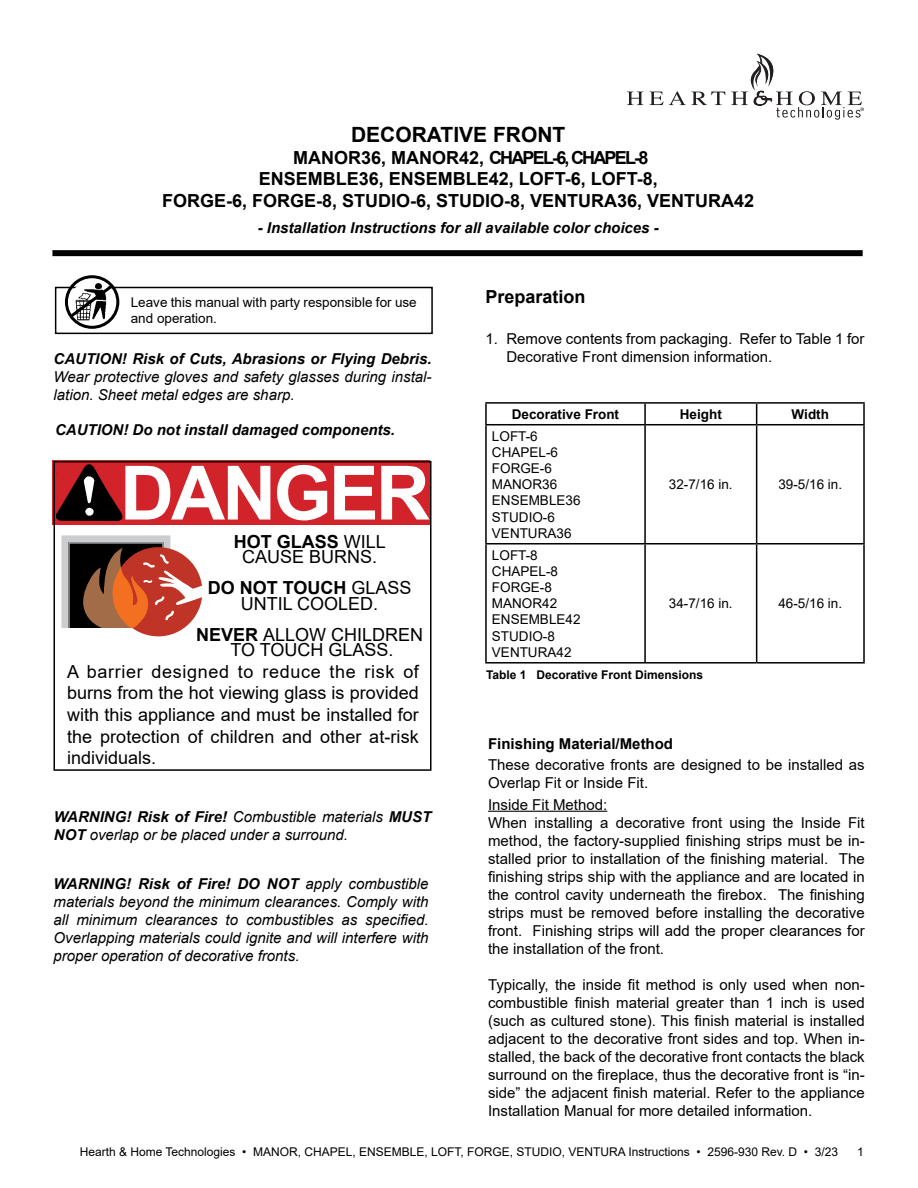
<style>
.page{position:relative;width:918px;height:1188px;background:#fff}
.page>*{position:absolute;margin:0;border:0;box-sizing:border-box;transform-origin:0 0}
.t1{font:700 75px "Arial";letter-spacing:-.04em;color:#fff}
.t2{font:700 21px "Arial";color:#000}
.t3{font:18px/21.6px "Arial";color:#000;text-align:center}
.t4{font:700 18px "Arial";color:#000}
.t5{font:15px/18px "Arial";color:#000}
.t6{font:italic 15px/18px "Arial";color:#000}
.t7{font:italic 700 15px "Arial";color:#000}
.t8{font:700 15px "Arial";color:#000}
.t9{font:13.5px/16.2px "Arial";color:#000}
.t10{font:700 13.5px "Arial";color:#000}
.t11{font:12px "Arial";color:#000}
.t12{font:700 12px "Arial";color:#000}
.s1{font-weight:700}
</style>
<div class="page">
<div style="left:52px;top:250px;width:811px;height:6px;background:#000"></div>
<div style="left:55px;top:287px;width:378px;height:47px;border:2px solid #000"></div>
<div style="left:65px;top:275px;width:54px;height:54px;border:3px solid #000;border-radius:50%"></div>
<svg style="left:67px;top:281px;width:50px;height:39px"></svg>
<img style="left:73px;top:282px;width:41px;height:41px">
<svg style="left:61px;top:535px;width:141px;height:101px"></svg>
<div style="left:52px;top:460px;width:378px;height:65px;background:#d2232a"></div>
<svg style="left:56px;top:464px;width:67px;height:57px"></svg>
<div style="left:53px;top:461px;width:378px;height:310px;border:2px solid #000"></div>
<svg style="left:627px;top:91px;width:98px;height:14px"></svg>
<svg style="left:731px;top:54px;width:133px;height:66px"></svg>
<hr style="left:485px;top:402px;width:160px;height:2px;background:#000">
<hr style="left:485px;top:404px;width:2px;height:20px;background:#000">
<hr style="left:645px;top:402px;width:112px;height:2px;background:#000">
<hr style="left:644px;top:404px;width:2px;height:20px;background:#000">
<hr style="left:757px;top:402px;width:108px;height:2px;background:#000">
<svg style="left:756px;top:404px;width:1px;height:20px"></svg>
<hr style="left:863px;top:404px;width:2px;height:20px;background:#000">
<hr style="left:485px;top:424px;width:160px;height:1px;background:#000">
<hr style="left:485px;top:425px;width:2px;height:118px;background:#000">
<hr style="left:645px;top:424px;width:112px;height:1px;background:#000">
<hr style="left:644px;top:425px;width:2px;height:118px;background:#000">
<hr style="left:757px;top:424px;width:108px;height:1px;background:#000">
<hr style="left:756px;top:425px;width:1px;height:118px;background:#000">
<hr style="left:863px;top:425px;width:2px;height:118px;background:#000">
<hr style="left:485px;top:543px;width:160px;height:2px;background:#000">
<hr style="left:485px;top:545px;width:2px;height:117px;background:#000">
<hr style="left:645px;top:543px;width:112px;height:2px;background:#000">
<hr style="left:644px;top:545px;width:2px;height:117px;background:#000">
<hr style="left:757px;top:543px;width:108px;height:2px;background:#000">
<hr style="left:756px;top:545px;width:1px;height:117px;background:#000">
<hr style="left:863px;top:545px;width:2px;height:117px;background:#000">
<hr style="left:485px;top:662px;width:160px;height:2px;background:#000">
<hr style="left:645px;top:662px;width:112px;height:2px;background:#000">
<hr style="left:757px;top:662px;width:108px;height:2px;background:#000">
<hr style="left:488px;top:811px;width:119px;height:1px;background:#000">
<h2 class="t2" style="left:351px;top:120px;width:216px">DECORATIVE FRONT</h2>
<p class="t4" style="left:293px;top:145px;width:357px">MANOR36, MANOR42, CHAPEL-6, CHAPEL-8</p>
<p class="t4" style="left:259px;top:166px;width:401px">ENSEMBLE36, ENSEMBLE42, LOFT-6, LOFT-8,</p>
<p class="t4" style="left:162px;top:188px;width:594px">FORGE-6, FORGE-8, STUDIO-6, STUDIO-8, VENTURA36, VENTURA42</p>
<p class="t7" style="left:258px;top:217px;width:402px">- Installation Instructions for all available color choices -</p>
<p class="t9" style="left:131px;top:294px;width:288px">Leave this manual with party responsible for use and operation.</p>
<p class="t7" style="left:54px;top:349px;width:379px">CAUTION! Risk of Cuts, Abrasions or Flying Debris.</p>
<p class="t6" style="left:54px;top:368px;width:379px">Wear protective gloves and safety glasses during instal&shy;lation. Sheet metal edges are sharp.</p>
<p class="t7" style="left:55px;top:420px;width:342px">CAUTION! Do not install damaged components.</p>
<h1 class="t1" style="left:120px;top:440px;width:311px">DANGER</h1>
<p class="t3" style="left:234px;top:534px;width:154px;line-height:15.5px"><span class="s1">HOT GLASS</span> WILL<br>CAUSE BURNS.</p>
<p class="t3" style="left:208px;top:580px;width:205px;line-height:15.5px"><span class="s1">DO NOT TOUCH</span> GLASS<br>UNTIL COOLED.</p>
<p class="t3" style="left:196px;top:627px;width:229px;line-height:15.5px"><span class="s1">NEVER</span> ALLOW CHILDREN<br>TO TOUCH GLASS.</p>
<p class="t3" style="left:67px;top:661px;width:353px;text-align:justify">A barrier designed to reduce the risk of burns from the hot viewing glass is provided with this appliance and must be installed for the protection of children and other at-risk individuals.</p>
<p class="t6" style="left:54px;top:808px;width:379px"><span class="s1">WARNING! Risk of Fire!</span> Combustible materials <span class="s1">MUST<br>NOT</span> overlap or be placed under a surround.</p>
<p class="t6" style="left:54px;top:875px;width:376px;text-align:justify"><span class="s1">WARNING! Risk of Fire! DO NOT</span> apply combustible materials beyond the minimum clearances. Comply with all minimum clearances to combustibles as specified.<br>Overlapping materials could ignite and will interfere with proper operation of decorative fronts.</p>
<p class="t4" style="left:485px;top:284px;width:102px">Preparation</p>
<p class="t5" style="left:506px;top:330px;width:360px;text-indent:-21px">1. Remove contents from packaging. Refer to Table 1 for<br>Decorative Front dimension information.</p>
<p class="t10" style="left:512px;top:404px;width:109px">Decorative Front</p>
<p class="t10" style="left:680px;top:404px;width:43px">Height</p>
<p class="t10" style="left:792px;top:404px;width:39px">Width</p>
<p class="t9" style="left:492px;top:428px;width:90px">LOFT-6<br>CHAPEL-6<br>FORGE-6<br>MANOR36<br>ENSEMBLE36<br>STUDIO-6<br>VENTURA36</p>
<p class="t9" style="left:669px;top:476px;width:65px">32-7/16 in.</p>
<p class="t9" style="left:778px;top:476px;width:65px">39-5/16 in.</p>
<p class="t9" style="left:492px;top:547px;width:90px">LOFT-8<br>CHAPEL-8<br>FORGE-8<br>MANOR42<br>ENSEMBLE42<br>STUDIO-8<br>VENTURA42</p>
<p class="t9" style="left:669px;top:595px;width:65px">34-7/16 in.</p>
<p class="t9" style="left:778px;top:595px;width:65px">46-5/16 in.</p>
<p class="t12" style="left:486px;top:666px;width:219px">Table 1 Decorative Front Dimensions</p>
<p class="t8" style="left:488px;top:733px;width:187px">Finishing Material/Method</p>
<p class="t5" style="left:488px;top:756px;width:378px">These decorative fronts are designed to be installed as<br>Overlap Fit or Inside Fit.</p>
<p class="t5" style="left:488px;top:795px;width:378px">Inside Fit Method:<br>When installing a decorative front using the Inside Fit method, the factory-supplied finishing strips must be in&shy;stalled prior to installation of the finishing material. The finishing strips ship with the appliance and are located in the control cavity underneath the firebox. The finishing strips must be removed before installing the decorative front. Finishing strips will add the proper clearances for the installation of the front.</p>
<p class="t5" style="left:488px;top:975px;width:378px;text-align:justify">Typically, the inside fit method is only used when non&shy;combustible finish material greater than 1 inch is used (such as cultured stone). This finish material is installed adjacent to the decorative front sides and top. When in&shy;stalled, the back of the decorative front contacts the black surround on the fireplace, thus the decorative front is “in&shy;side” the adjacent finish material. Refer to the appliance Installation Manual for more detailed information.</p>
<p class="t11" style="left:80px;top:1144px;width:760px">Hearth &amp; Home Technologies • MANOR, CHAPEL, ENSEMBLE, LOFT, FORGE, STUDIO, VENTURA Instructions • 2596-930 Rev. D • 3/23</p>
<p class="t11" style="left:857px;top:1144px;width:8px">1</p>
</div>
